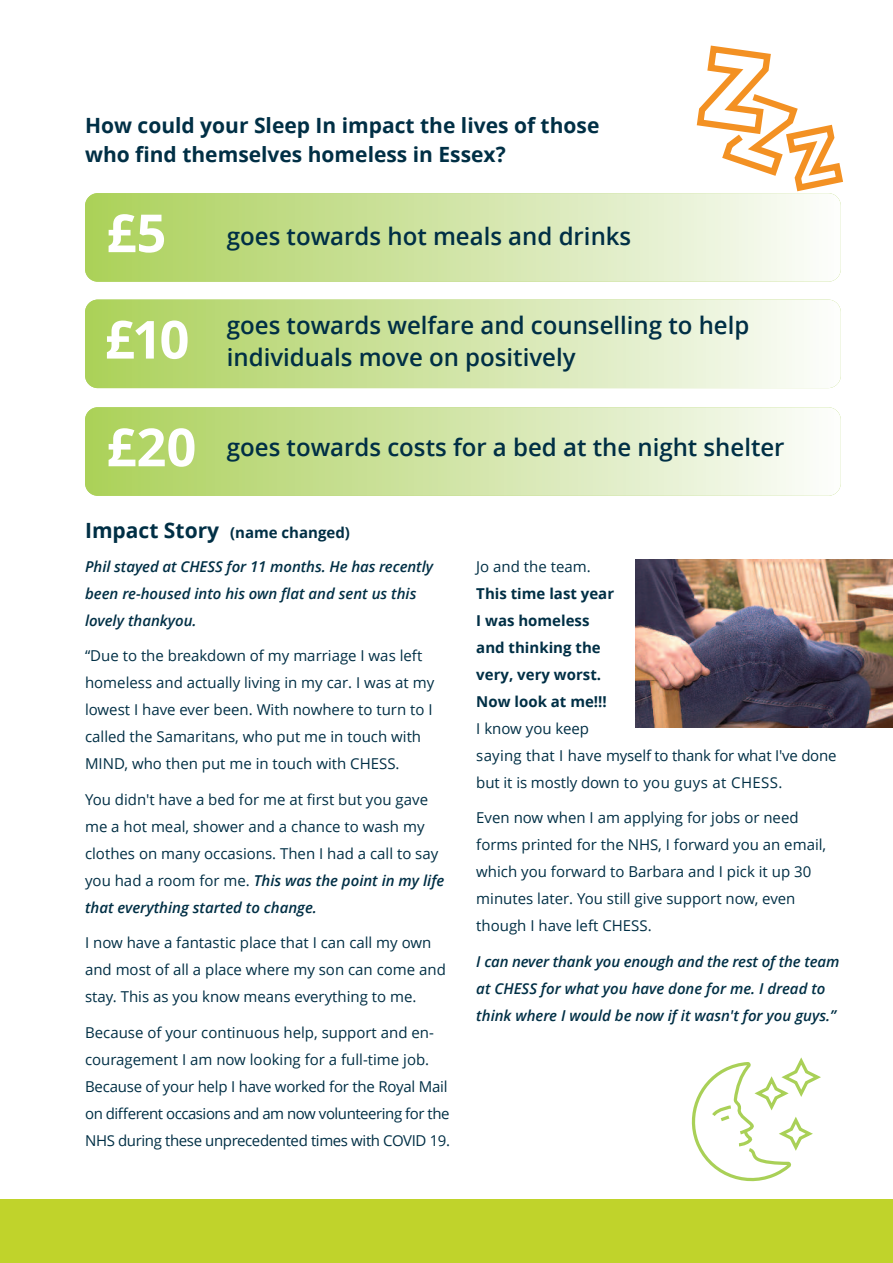
<style>
.page{position:relative;width:893px;height:1263px;background:#fff}
.page>*{position:absolute;margin:0;border:0;box-sizing:border-box;transform-origin:0 0}
.t1{font:700 52.5px "Open Sans";color:#fff}
.t2{font:600 24px/31.5px "Open Sans";color:#002f45}
.t3{font:700 21px/28.5px "Open Sans";color:#002f45}
.t4{font:15px/27px "Open Sans";color:#002f45}
.t5{font:italic 600 15px/27px "Open Sans";color:#002f45}
.t6{font:700 15px/27px "Open Sans";color:#002f45}
.s1{font-weight:700;font-size:52.5px;color:#fff}
.s2{font-size:21px}
.s3{font-weight:600;font-style:italic}
</style>
<div class="page">
<div style="left:85px;top:300px;width:756px;height:88px;background:linear-gradient(to right,#abd059,#fbfcfa);border-radius:13px"></div>
<div style="left:85px;top:193px;width:756px;height:89px;background:linear-gradient(to right,#abd059,#fbfcfa);border-radius:13px"></div>
<div style="left:85px;top:407px;width:756px;height:89px;background:linear-gradient(to right,#abd059,#fbfcfa);border-radius:13px"></div>
<div style="left:0;top:1199px;width:893px;height:64px;background:#c0d32b"></div>
<svg style="left:691px;top:1057px;width:130px;height:124px"></svg>
<img style="left:635px;top:559px;width:258px;height:169px">
<svg style="left:693px;top:45px;width:150px;height:150px"></svg>
<h3 class="t3" style="left:85px;top:111px;width:516px">How could your Sleep In impact the lives of those who find themselves homeless in Essex?</h3>
<h2 class="t2" style="left:106px;top:220px;width:526px"><span class="s1">£5</span> goes towards hot meals and drinks</h2>
<h1 class="t1" style="left:105px;top:302px;width:86px">£10</h1>
<h2 class="t2" style="left:227px;top:309px;width:524px">goes towards welfare and counselling to help individuals move on positively</h2>
<h2 class="t2" style="left:106px;top:431px;width:680px"><span class="s1">£20</span> goes towards costs for a bed at the night shelter</h2>
<p class="t6" style="left:85px;top:519px;width:266px"><span class="s2">Impact Story</span> (name changed)</p>
<p class="t5" style="left:85px;top:552px;width:350px">Phil stayed at CHESS for 11 months. He has recently been re-housed into his own flat and sent us this lovely thankyou.</p>
<p class="t4" style="left:85px;top:642px;width:351px">“Due to the breakdown of my marriage I was left homeless and actually living in my car. I was at my lowest I have ever been. With nowhere to turn to I called the Samaritans, who put me in touch with MIND, who then put me in touch with CHESS.</p>
<p class="t4" style="left:85px;top:785px;width:361px">You didn't have a bed for me at first but you gave me a hot meal, shower and a chance to wash my clothes on many occasions. Then I had a call to say you had a room for me. <span class="s3">This was the point in my life that everything started to change.</span></p>
<p class="t4" style="left:85px;top:929px;width:362px">I now have a fantastic place that I can call my own and most of all a place where my son can come and stay. This as you know means everything to me.</p>
<p class="t4" style="left:85px;top:1018px;width:366px">Because of your continuous help, support and en&shy;couragement I am now looking for a full-time job.<br>Because of your help I have worked for the Royal Mail on different occasions and am now volunteering for the NHS during these unprecedented times with COVID 19.</p>
<p class="t4" style="left:476px;top:552px;width:116px">Jo and the team.</p>
<p class="t6" style="left:476px;top:579px;width:139px">This time last year<br>I was homeless and thinking the very, very worst.<br>Now look at me!!!</p>
<p class="t4" style="left:476px;top:714px;width:362px">I know you keep<br>saying that I have myself to thank for what I've done but it is mostly down to you guys at CHESS.</p>
<p class="t4" style="left:476px;top:804px;width:351px">Even now when I am applying for jobs or need forms printed for the NHS, I forward you an email, which you forward to Barbara and I pick it up 30 minutes later. You still give support now, even though I have left CHESS.</p>
<p class="t5" style="left:476px;top:947px;width:365px">I can never thank you enough and the rest of the team at CHESS for what you have done for me. I dread to think where I would be now if it wasn't for you guys.”</p>
</div>
